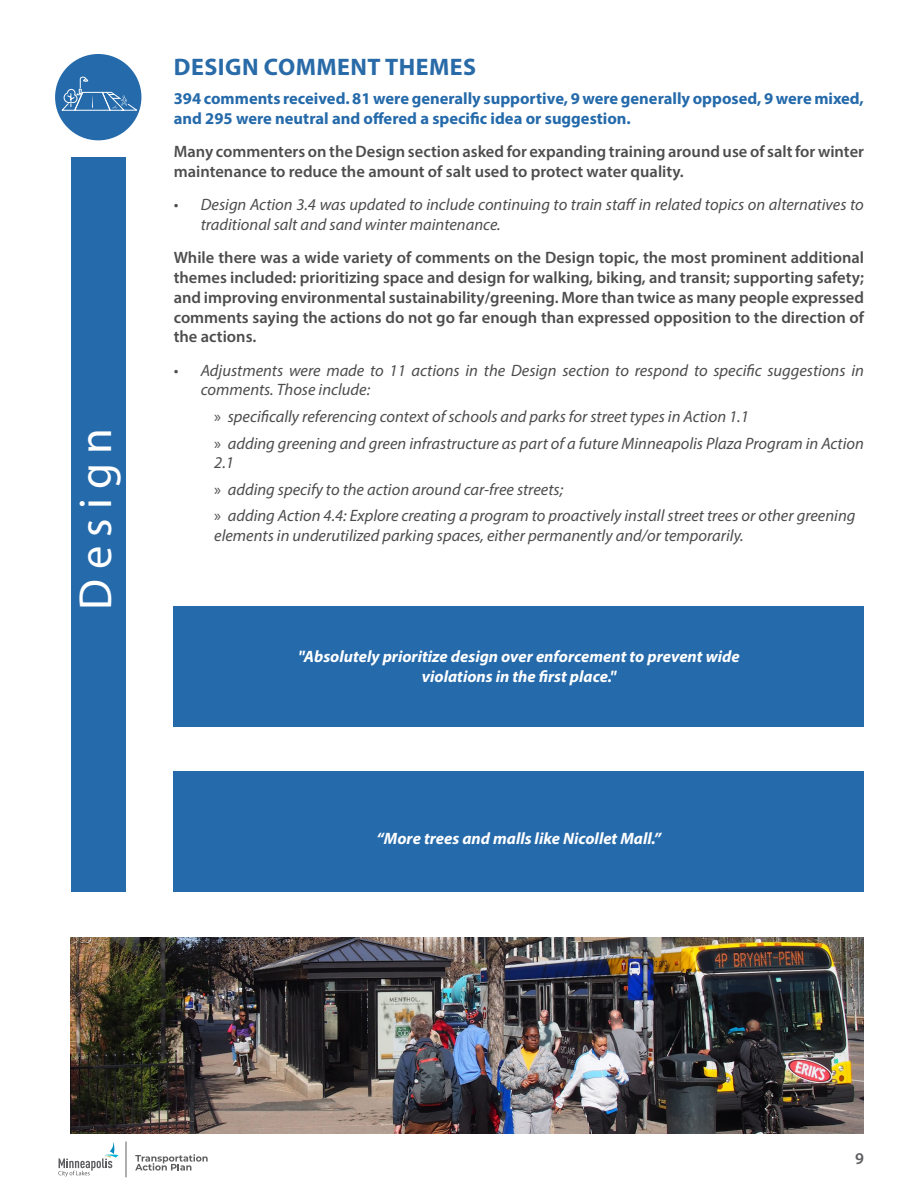
<style>
.page{position:relative;width:918px;height:1188px;background:#fff}
.page>*{position:absolute;margin:0;border:0;box-sizing:border-box;transform-origin:0 0}
.t1{font:46.5px "Myriad Pro";letter-spacing:.2em;color:#fff}
.t2{font:700 24px "Myriad Pro";letter-spacing:.02em;color:#296ba8}
.t3{font:italic 16.5px/26.5px "Myriad Pro";color:#4d4d4d}
.t4{font:600 16.5px/19.8px "Myriad Pro";color:#4d4d4d}
.t5{font:700 16.5px/19.8px "Myriad Pro";color:#256aaa}
.t6{font:italic 700 16.5px/19.8px "Myriad Pro";color:#fff;text-align:center}
.t7{font:600 16.5px "Myriad Pro";color:#5e5e61}
.s1{font-style:normal}
</style>
<div class="page">
<div style="left:174px;top:606px;width:690px;height:120px;background:#256aaa"></div>
<div style="left:174px;top:772px;width:690px;height:120px;background:#256aaa"></div>
<div style="left:71px;top:158px;width:55px;height:734px;background:#256aaa"></div>
<svg style="left:58px;top:1142px;width:61px;height:35px"></svg>
<hr style="left:126px;top:1142px;width:1px;height:35px;background:#5e5e61">
<svg style="left:135px;top:1154px;width:73px;height:17px"></svg>
<img style="left:71px;top:937px;width:793px;height:197px">
<div style="left:55px;top:54px;width:86px;height:86px;background:#256aaa;border-radius:50%"></div>
<svg style="left:61px;top:77px;width:78px;height:34px"></svg>
<h1 class="t1" style="left:67px;top:610px;width:183px;rotate:-90deg">Design</h1>
<h2 class="t2" style="left:174px;top:51px;width:304px">DESIGN COMMENT THEMES</h2>
<p class="t5" style="left:174px;top:88px;width:692px">394 comments received. 81 were generally supportive, 9 were generally opposed, 9 were mixed, and 295 were neutral and offered a specific idea or suggestion.</p>
<p class="t4" style="left:174px;top:141px;width:692px">Many commenters on the Design section asked for expanding training around use of salt for winter maintenance to reduce the amount of salt used to protect water quality.</p>
<p class="t3" style="left:201px;top:194px;width:665px;line-height:19.8px;text-indent:-27px">• Design Action 3.4 was updated to include continuing to train staff in related topics on alternatives to traditional salt and sand winter maintenance.</p>
<p class="t4" style="left:174px;top:247px;width:692px;text-align:justify">While there was a wide variety of comments on the Design topic, the most prominent additional themes included: prioritizing space and design for walking, biking, and transit; supporting safety; and improving environmental sustainability/greening. More than twice as many people expressed comments saying the actions do not go far enough than expressed opposition to the direction of the actions.</p>
<p class="t3" style="left:201px;top:360px;width:665px;line-height:19.8px;text-indent:-27px">• Adjustments were made to 11 actions in the Design section to respond to specific suggestions in comments. Those include:</p>
<p class="t3" style="left:214px;top:403px;width:651px"><span class="s1">»</span> specifically referencing context of schools and parks for street types in Action 1.1<br><span class="s1">»</span> adding greening and green infrastructure as part of a future Minneapolis Plaza Program in Action</p>
<p class="t3" style="left:214px;top:449px;width:643px">2.1<br><span class="s1">»</span> adding specify to the action around car-free streets;<br><span class="s1">»</span> adding Action 4.4: Explore creating a program to proactively install street trees or other greening</p>
<p class="t3" style="left:214px;top:522px;width:531px">elements in underutilized parking spaces, either permanently and/or temporarily.</p>
<p class="t6" style="left:298px;top:646px;width:443px">"Absolutely prioritize design over enforcement to prevent wide violations in the first place."</p>
<p class="t6" style="left:376px;top:828px;width:286px">“More trees and malls like Nicollet Mall.”</p>
<p class="t7" style="left:855px;top:1148px;width:10px">9</p>
</div>
